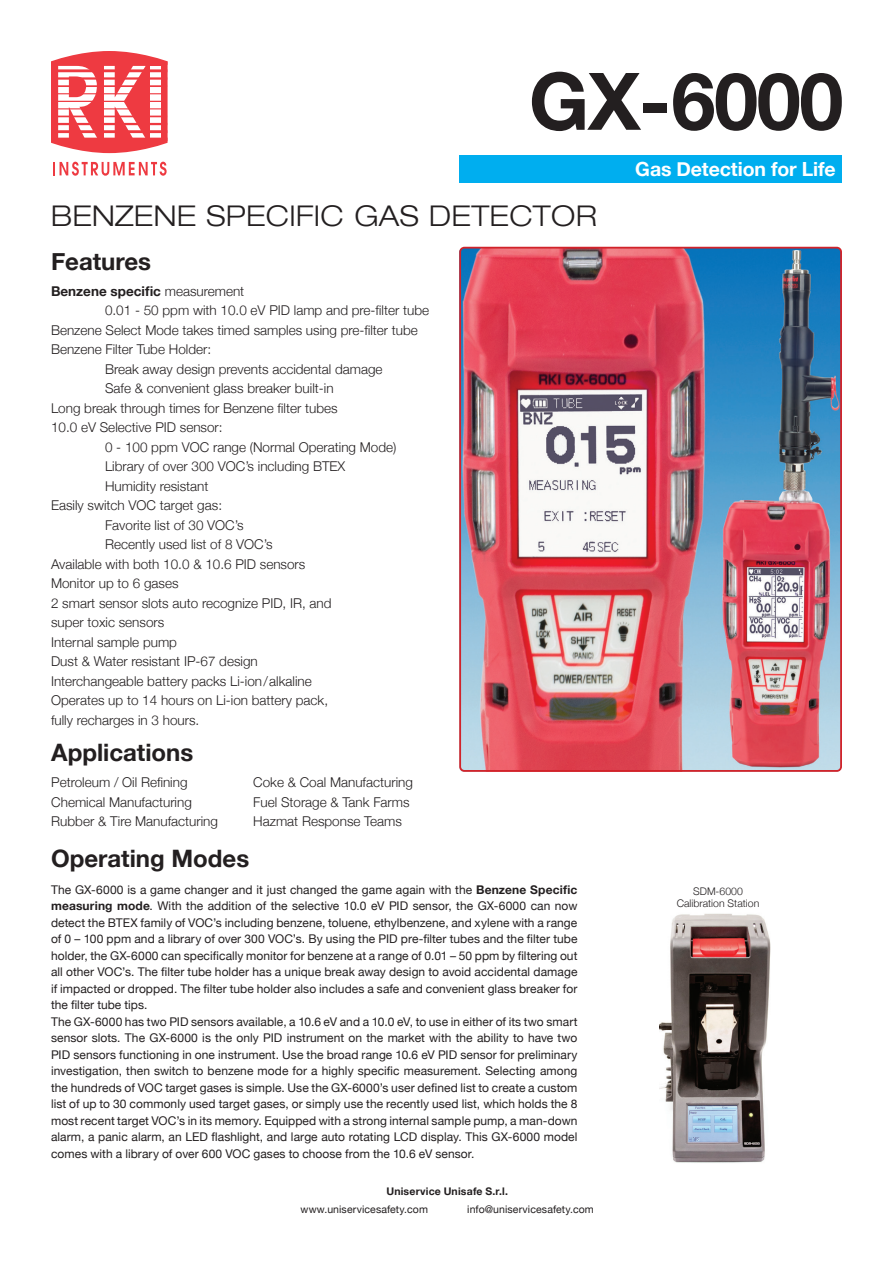
<style>
.page{position:relative;width:893px;height:1263px;background:#fff}
.page>*{position:absolute;margin:0;border:0;box-sizing:border-box;transform-origin:0 0}
.t1{font:700 79.5px "Helvetica Neue";letter-spacing:-.02em;color:#231f20}
.t2{font:300 expanded 28.5px "Helvetica Neue LT Com";letter-spacing:.01em;color:#231f20}
.t3{font:700 24px "Helvetica Neue";color:#231f20}
.t4{font:700 19.5px "Helvetica Neue";letter-spacing:-.005em;color:#fff}
.t5{font:300 13.5px/19.5px "Helvetica Neue";color:#231f20}
.t6{font:700 13.5px "Helvetica Neue";color:#231f20}
.t7{font:12px/16.5px "Helvetica Neue";letter-spacing:.005em;color:#231f20}
.t8{font:10.5px "Helvetica Neue";letter-spacing:.01em;color:#231f20}
.t9{font:300 10.5px/12.6px "Helvetica Neue";color:#231f20;text-align:center}
.t10{font:700 10.5px "Helvetica Neue";letter-spacing:.02em;color:#231f20}
.s1{font-weight:300}
.s2{font-weight:700}
</style>
<div class="page">
<img style="left:462px;top:250px;width:377px;height:519px">
<svg style="left:53px;top:162px;width:114px;height:14px"></svg>
<svg style="left:51px;top:51px;width:117px;height:102px"></svg>
<svg style="left:150px;top:66px;width:10px;height:72px"></svg>
<hr style="left:52px;top:61px;width:115px;height:4px;background:#ee3a41">
<hr style="left:52px;top:69px;width:115px;height:3px;background:#ee3a41">
<hr style="left:52px;top:77px;width:115px;height:3px;background:#ee3a41">
<hr style="left:51px;top:85px;width:116px;height:2px;background:#ee3a41">
<hr style="left:51px;top:93px;width:116px;height:1px;background:#ee3a41">
<hr style="left:52px;top:138px;width:115px;height:3px;background:#ee3a41">
<hr style="left:52px;top:130px;width:115px;height:3px;background:#ee3a41">
<hr style="left:52px;top:123px;width:115px;height:2px;background:#ee3a41">
<hr style="left:51px;top:116px;width:116px;height:1px;background:#ee3a41">
<hr style="left:51px;top:108px;width:116px;height:1px;background:#ee3a41">
<hr style="left:51px;top:101px;width:116px;height:1px;background:#ee3a41">
<div style="left:459px;top:156px;width:383px;height:27px;background:#00aeef"></div>
<div style="left:459px;top:247px;width:383px;height:525px;border:2px solid #d1232a;border-radius:4px"></div>
<img style="left:660px;top:913px;width:111px;height:250px">
<h1 class="t1" style="left:529px;top:39px;width:316px">GX-6000</h1>
<h3 class="t4" style="left:635px;top:154px;width:202px">Gas Detection for Life</h3>
<h2 class="t2" style="left:51px;top:198px;width:547px">BENZENE SPECIFIC GAS DETECTOR</h2>
<h3 class="t3" style="left:51px;top:243px;width:102px">Features</h3>
<p class="t6" style="left:51px;top:280px;width:195px">Benzene specific <span class="s1">measurement</span></p>
<p class="t5" style="left:105px;top:300px;width:326px">0.01 - 50 ppm with 10.0 eV PID lamp and pre-filter tube</p>
<p class="t5" style="left:51px;top:319px;width:368px">Benzene Select Mode takes timed samples using pre-filter tube</p>
<p class="t5" style="left:51px;top:339px;width:162px">Benzene Filter Tube Holder:</p>
<p class="t5" style="left:105px;top:358px;width:279px">Break away design prevents accidental damage</p>
<p class="t5" style="left:105px;top:378px;width:230px">Safe &amp; convenient glass breaker built-in</p>
<p class="t5" style="left:51px;top:397px;width:288px">Long break through times for Benzene filter tubes</p>
<p class="t5" style="left:51px;top:417px;width:173px">10.0 eV Selective PID sensor:</p>
<p class="t5" style="left:105px;top:436px;width:293px">0 - 100 ppm VOC range (Normal Operating Mode)</p>
<p class="t5" style="left:105px;top:456px;width:242px">Library of over 300 VOC’s including BTEX</p>
<p class="t5" style="left:105px;top:475px;width:105px">Humidity resistant</p>
<p class="t5" style="left:51px;top:495px;width:173px">Easily switch VOC target gas:</p>
<p class="t5" style="left:105px;top:514px;width:140px">Favorite list of 30 VOC’s</p>
<p class="t5" style="left:105px;top:534px;width:169px">Recently used list of 8 VOC’s</p>
<p class="t5" style="left:51px;top:553px;width:256px">Available with both 10.0 &amp; 10.6 PID sensors</p>
<p class="t5" style="left:51px;top:573px;width:129px">Monitor up to 6 gases</p>
<p class="t5" style="left:51px;top:592px;width:282px">2 smart sensor slots auto recognize PID, IR, and</p>
<p class="t5" style="left:51px;top:612px;width:115px">super toxic sensors</p>
<p class="t5" style="left:51px;top:631px;width:127px">Internal sample pump</p>
<p class="t5" style="left:51px;top:651px;width:208px">Dust &amp; Water resistant IP-67 design</p>
<p class="t5" style="left:51px;top:670px;width:262px">Interchangeable battery packs Li-ion/alkaline</p>
<p class="t5" style="left:51px;top:690px;width:279px">Operates up to 14 hours on Li-ion battery pack,</p>
<p class="t5" style="left:51px;top:709px;width:150px">fully recharges in 3 hours.</p>
<h3 class="t3" style="left:51px;top:734px;width:144px">Applications</h3>
<p class="t5" style="left:51px;top:772px;width:168px">Petroleum / Oil Refining<br>Chemical Manufacturing<br>Rubber &amp; Tire Manufacturing</p>
<p class="t5" style="left:253px;top:772px;width:161px">Coke &amp; Coal Manufacturing<br>Fuel Storage &amp; Tank Farms<br>Hazmat Response Teams</p>
<h3 class="t3" style="left:51px;top:840px;width:200px">Operating Modes</h3>
<p class="t7" style="left:51px;top:882px;width:528px">The GX-6000 is a game changer and it just changed the game again with the <span class="s2">Benzene Specific measuring mode</span>. With the addition of the selective 10.0 eV PID sensor, the GX-6000 can now detect the BTEX family of VOC’s including benzene, toluene, ethylbenzene, and xylene with a range of 0 – 100 ppm and a library of over 300 VOC’s. By using the PID pre-filter tubes and the filter tube holder, the GX-6000 can specifically monitor for benzene at a range of 0.01 – 50 ppm by filtering out all other VOC’s. The filter tube holder has a unique break away design to avoid accidental damage if impacted or dropped. The filter tube holder also includes a safe and convenient glass breaker for the filter tube tips.<br>The GX-6000 has two PID sensors available, a 10.6 eV and a 10.0 eV, to use in either of its two smart sensor slots. The GX-6000 is the only PID instrument on the market with the ability to have two PID sensors functioning in one instrument. Use the broad range 10.6 eV PID sensor for preliminary investigation, then switch to benzene mode for a highly specific measurement. Selecting among the hundreds of VOC target gases is simple. Use the GX-6000’s user defined list to create a custom list of up to 30 commonly used target gases, or simply use the recently used list, which holds the 8 most recent target VOC’s in its memory. Equipped with a strong internal sample pump, a man-down alarm, a panic alarm, an LED flashlight, and large auto rotating LCD display. This GX-6000 model comes with a library of over 600 VOC gases to choose from the 10.6 eV sensor.</p>
<p class="t10" style="left:386px;top:1183px;width:123px">Uniservice Unisafe S.r.l.</p>
<p class="t8" style="left:300px;top:1202px;width:129px">www.uniservicesafety.com</p>
<p class="t8" style="left:467px;top:1202px;width:128px">info@uniservicesafety.com</p>
<p class="t9" style="left:677px;top:884px;width:84px">SDM-6000<br>Calibration Station</p>
</div>
